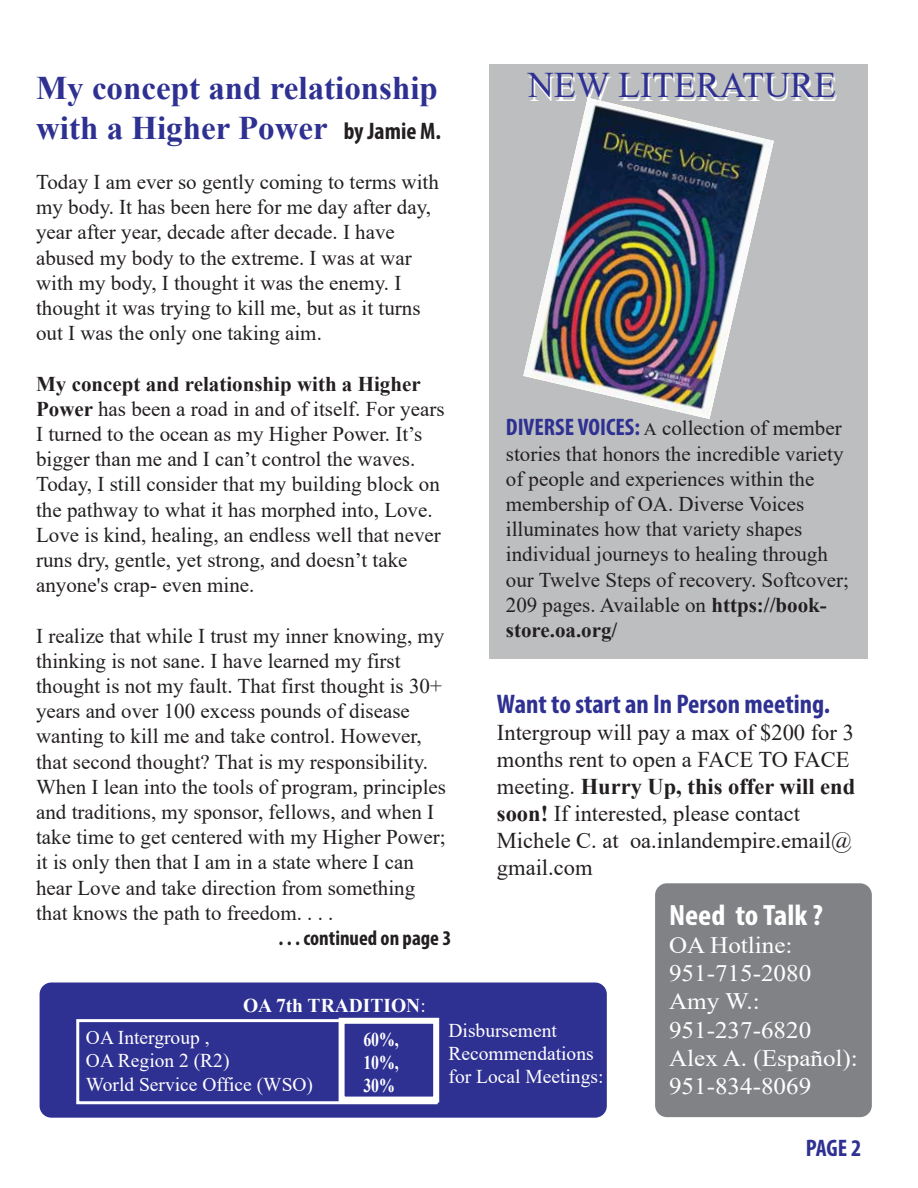
<style>
.page{position:relative;width:918px;height:1188px;background:#fff}
.page>*{position:absolute;margin:0;border:0;box-sizing:border-box;transform-origin:0 0}
.t1{font:36px "Times New Roman";color:#2e3092}
.t2{font:700 33px/39.6px "Times New Roman";color:#2e3092}
.t3{font:700 condensed 29.4px "Myriad Pro";color:#fff;scale:1.06 1}
.t4{font:700 condensed 27px "Myriad Pro";color:#2e3092}
.t5{font:700 condensed 24px "Myriad Pro";color:#2e3092}
.t6{font:23.55px/28.2px "Times New Roman";color:#fff;scale:1.06 1}
.t7{font:22.5px/27px "Times New Roman";color:#231f20}
.t8{font:21px/25.2px "Times New Roman";color:#231f20}
.t9{font:700 condensed 21px "Myriad Pro";color:#231f20}
.t10{font:19.5px/23.4px "Times New Roman";color:#fff}
.t11{font:700 19.5px/33.3px "Times New Roman";color:#fff}
.t12{font:700 19.5px/23.4px "Times New Roman";color:#fff;scale:.81 1}
.s1{font-family:"Myriad Pro";font-stretch:condensed;font-size:24px;color:#231f20}
.s2{font-weight:700}
.s3{font-family:"Myriad Pro";font-weight:700;font-stretch:condensed;font-size:24px;color:#2e3092}
.s4{font-size:18px}
.s5{font-weight:400}
</style>
<div class="page">
<div style="left:489px;top:64px;width:378px;height:595px;background:#bcbec0"></div>
<div style="left:655px;top:883px;width:217px;height:234px;background:#808285;border-radius:12px"></div>
<img style="left:523px;top:98px;width:251px;height:321px">
<div style="left:40px;top:983px;width:567px;height:135px;background:#2e3092;border-radius:12px"></div>
<div style="left:76px;top:1019px;width:362px;height:85px;border:3px solid #fff"></div>
<div style="left:339px;top:1018px;width:100px;height:85px;border:6px solid #fff"></div>
<h1 class="t1" style="left:528px;top:60px;width:310px">NEW LITERATURE</h1>
<h2 class="t2" style="left:36px;top:67px;width:407px">My concept and relationship with a Higher Power <span class="s1">by Jamie M.</span></h2>
<p class="t8" style="left:36px;top:169px;width:404px">Today I am ever so gently coming to terms with my body. It has been here for me day after day, year after year, decade after decade. I have abused my body to the extreme. I was at war with my body, I thought it was the enemy. I thought it was trying to kill me, but as it turns out I was the only one taking aim.</p>
<p class="t8" style="left:36px;top:370px;width:410px"><span class="s2">My concept and relationship with a Higher Power</span> has been a road in and of itself. For years I turned to the ocean as my Higher Power. It’s bigger than me and I can’t control the waves.<br>Today, I still consider that my building block on the pathway to what it has morphed into, Love.<br>Love is kind, healing, an endless well that never runs dry, gentle, yet strong, and doesn’t take anyone's crap- even mine.</p>
<p class="t8" style="left:36px;top:622px;width:412px">I realize that while I trust my inner knowing, my thinking is not sane. I have learned my first thought is not my fault. That first thought is 30+ years and over 100 excess pounds of disease wanting to kill me and take control. However, that second thought? That is my responsibility.<br>When I lean into the tools of program, principles and traditions, my sponsor, fellows, and when I take time to get centered with my Higher Power; it is only then that I am in a state where I can hear Love and take direction from something that knows the path to freedom. . . .</p>
<p class="t9" style="left:279px;top:925px;width:174px">. . . continued on page 3</p>
<p class="t8" style="left:506px;top:415px;width:345px"><span class="s3">DIVERSE VOICES:</span> <span class="s4">A</span> collection of member stories that honors the incredible variety of people and experiences within the membership of OA. Diverse Voices illuminates how that variety shapes individual journeys to healing through our Twelve Steps of recovery. Softcover; 209 pages. Available on <span class="s2">https://book&shy;store.oa.org/</span></p>
<p class="t4" style="left:497px;top:687px;width:335px">Want to start an In Person meeting.</p>
<p class="t7" style="left:497px;top:719px;width:360px">Intergroup will pay a max of $200 for 3 months rent to open a FACE TO FACE meeting. <span class="s2">Hurry Up, this offer will end soon!</span> If interested, please contact<br>Michele C. at oa.inlandempire.email@ gmail.com</p>
<h3 class="t3" style="left:669px;top:897px;width:147px">Need to Talk ?</h3>
<p class="t6" style="left:669px;top:930px;width:180px">OA Hotline:<br>951-715-2080<br>Amy W.:<br>951-237-6820<br>Alex A. (Español):<br>951-834-8069</p>
<p class="t11" style="left:363px;top:989px;width:64px;text-indent:-120px">OA 7th TRADITION<span class="s5">:<br></span>60%,</p>
<p class="t12" style="left:363px;top:1050px;width:45px">10%,<br>30%</p>
<p class="t10" style="left:86px;top:1025px;width:229px">OA Intergroup ,<br>OA Region 2 (R2)<br>World Service Office (WSO)</p>
<p class="t10" style="left:449px;top:1018px;width:156px">Disbursement<br>Recommendations for Local Meetings:</p>
<p class="t5" style="left:806px;top:1133px;width:57px">PAGE 2</p>
</div>
